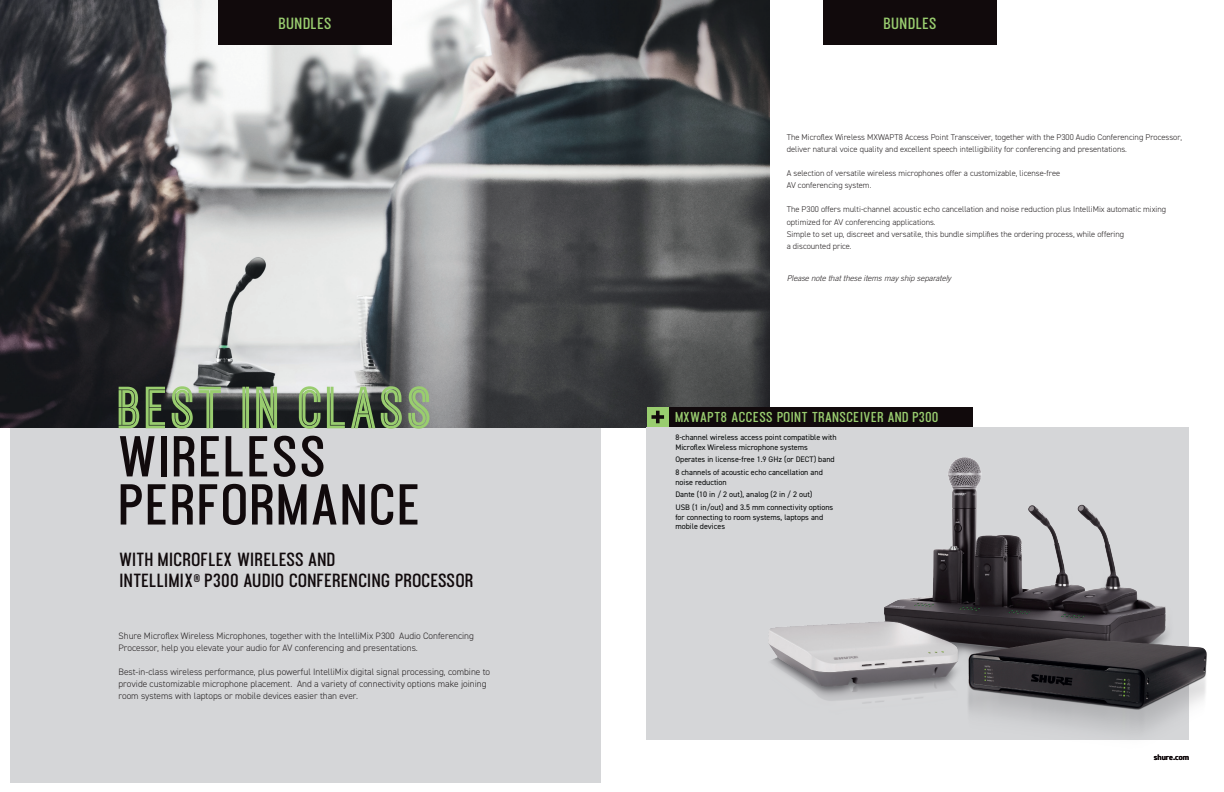
<style>
.page{position:relative;width:1224px;height:792px;background:#fff}
.page>*{position:absolute;margin:0;border:0;box-sizing:border-box;transform-origin:0 0}
.t1{font:700 50.8px/48.1px "Ostrich Proper";color:#110a0c}
.t2{font:50.8px "Ostrich Proper Inline Open";letter-spacing:.07em;color:#99cd6f}
.t3{font:700 16.8px/21.8px "Ostrich Proper";letter-spacing:-.015em;color:#110a0c}
.t4{font:700 14.3px "Ostrich Proper";letter-spacing:.02em;color:#99cd6f}
.t5{font:700 12.7px "Ostrich Proper";color:#99cd6f}
.t6{font:300 9.3px/12.1px "DIN2014";color:#231f20}
.t7{font:300 8.4px/12.1px "DIN2014";color:#231f20}
.t8{font:8px/12.7px "DIN2014";color:#030505}
.t9{font:italic 300 8px "Trade Gothic LT Std";color:#231f20}
.t10{font:700 8px "DIN2014";color:#110a0c}
</style>
<div class="page">
<div style="left:11px;top:385px;width:590px;height:398px;background:#d5d6d8"></div>
<img style="left:0;top:0;width:770px;height:427px">
<div style="left:218px;top:0;width:174px;height:44px;background:#110a0c"></div>
<div style="left:823px;top:0;width:174px;height:44px;background:#110a0c"></div>
<div style="left:647px;top:427px;width:542px;height:313px;background:#d5d6d8"></div>
<div style="left:669px;top:407px;width:304px;height:20px;background:#110a0c"></div>
<div style="left:647px;top:407px;width:22px;height:20px;background:#99cd6f"></div>
<svg style="left:651px;top:411px;width:13px;height:12px"></svg>
<img style="left:731px;top:402px;width:476px;height:331px">
<h3 class="t4" style="left:279px;top:14px;width:54px">BUNDLES</h3>
<h1 class="t2" style="left:119px;top:377px;width:315px">BEST IN CLASS</h1>
<h1 class="t1" style="left:119px;top:431px;width:306px">WIRELESS<br>PERFORMANCE</h1>
<h2 class="t3" style="left:120px;top:548px;width:356px">WITH MICROFLEX WIRELESS AND<br>INTELLIMIX<sup>®</sup> P300 AUDIO CONFERENCING PROCESSOR</h2>
<p class="t6" style="left:119px;top:629px;width:357px">Shure Microflex Wireless Microphones, together with the IntelliMix P300 Audio Conferencing<br>Processor, help you elevate your audio for AV conferencing and presentations.</p>
<p class="t6" style="left:119px;top:666px;width:373px">Best-in-class wireless performance, plus powerful IntelliMix digital signal processing, combine to provide customizable microphone placement. And a variety of connectivity options make joining room systems with laptops or mobile devices easier than ever.</p>
<h3 class="t4" style="left:884px;top:14px;width:54px">BUNDLES</h3>
<p class="t7" style="left:787px;top:131px;width:397px">The Microflex Wireless MXWAPT8 Access Point Transceiver, together with the P300 Audio Conferencing Processor, deliver natural voice quality and excellent speech intelligibility for conferencing and presentations.</p>
<p class="t7" style="left:787px;top:167px;width:275px">A selection of versatile wireless microphones offer a customizable, license-free<br>AV conferencing system.</p>
<p class="t7" style="left:787px;top:204px;width:381px">The P300 offers multi-channel acoustic echo cancellation and noise reduction plus IntelliMix automatic mixing optimized for AV conferencing applications.<br>Simple to set up, discreet and versatile, this bundle simplifies the ordering process, while offering<br>a discounted price.</p>
<p class="t9" style="left:787px;top:273px;width:166px">Please note that these items may ship separately</p>
<h3 class="t5" style="left:675px;top:408px;width:265px">MXWAPT8 ACCESS POINT TRANSCEIVER AND P300</h3>
<p class="t8" style="left:675px;top:432px;width:163px;line-height:9.6px">8-channel wireless access point compatible with<br>Microflex Wireless microphone systems</p>
<p class="t8" style="left:675px;top:453px;width:161px">Operates in license-free 1.9 GHz (or DECT) band<br>8 channels of acoustic echo cancellation and</p>
<p class="t8" style="left:675px;top:475px;width:160px">noise reduction<br>Dante (10 in / 2 out), analog (2 in / 2 out)<br>USB (1 in/out) and 3.5 mm connectivity options</p>
<p class="t8" style="left:675px;top:512px;width:149px;line-height:9.6px">for connecting to room systems, laptops and mobile devices</p>
<p class="t10" style="left:1154px;top:752px;width:37px">shure.com</p>
</div>
